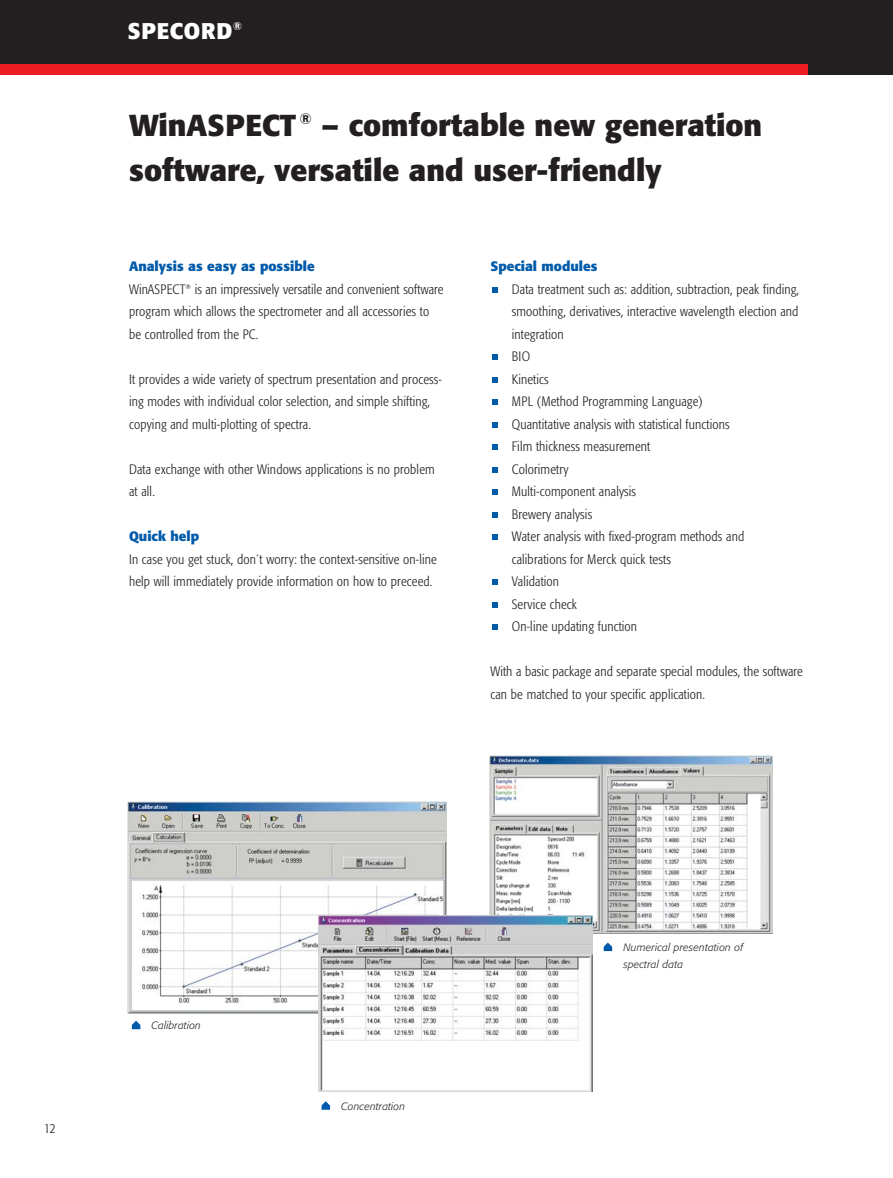
<style>
.page{position:relative;width:893px;height:1178px;background:#fff}
.page>*{position:absolute;margin:0;border:0;box-sizing:border-box;transform-origin:0 0}
.t1{font:700 30px/45px "Formata";color:#231f20}
.t2{font:700 22.5px "Formata";letter-spacing:.04em;color:#fff}
.t3{font:300 condensed 13.5px/22.5px "Formata";letter-spacing:.015em;color:#231f20}
.t4{font:700 13.5px "Formata";color:#005aaa}
.t5{font:italic 300 10.5px/16.5px "Formata";letter-spacing:.015em;color:#231f20}
.s1{font-weight:700;font-stretch:normal;color:#005aaa}
</style>
<div class="page">
<svg style="left:492px;top:625px;width:5px;height:5px"></svg>
<svg style="left:492px;top:602px;width:5px;height:5px"></svg>
<svg style="left:492px;top:580px;width:5px;height:5px"></svg>
<svg style="left:492px;top:535px;width:5px;height:5px"></svg>
<svg style="left:492px;top:512px;width:5px;height:5px"></svg>
<svg style="left:492px;top:490px;width:5px;height:5px"></svg>
<svg style="left:492px;top:467px;width:5px;height:5px"></svg>
<svg style="left:492px;top:445px;width:5px;height:5px"></svg>
<svg style="left:492px;top:422px;width:5px;height:5px"></svg>
<svg style="left:492px;top:400px;width:5px;height:5px"></svg>
<svg style="left:492px;top:377px;width:5px;height:5px"></svg>
<svg style="left:492px;top:355px;width:5px;height:5px"></svg>
<svg style="left:492px;top:287px;width:5px;height:5px"></svg>
<div style="left:0;top:0;width:892px;height:75px;background:#231f20"></div>
<div style="left:0;top:64px;width:808px;height:11px;background:#ed1c24"></div>
<img style="left:489px;top:756px;width:284px;height:177px">
<svg style="left:604px;top:942px;width:8px;height:9px"></svg>
<img style="left:128px;top:802px;width:319px;height:211px">
<svg style="left:132px;top:1021px;width:8px;height:8px"></svg>
<svg style="left:318px;top:1091px;width:274px;height:1px"></svg>
<img style="left:318px;top:915px;width:274px;height:176px">
<svg style="left:322px;top:1101px;width:8px;height:9px"></svg>
<h2 class="t2" style="left:128px;top:21px;width:116px">SPECORD<sup>®</sup></h2>
<h1 class="t1" style="left:129px;top:106px;width:635px">WinASPECT <sup>®</sup> – comfortable new generation software, versatile and user-friendly</h1>
<p class="t3" style="left:129px;top:256px;width:316px"><span class="s1">Analysis as easy as possible<br></span>WinASPECT<sup>®</sup> is an impressively versatile and convenient software program which allows the spectrometer and all accessories to be controlled from the PC.</p>
<p class="t3" style="left:129px;top:369px;width:314px">It provides a wide variety of spectrum presentation and process&shy;ing modes with individual color selection, and simple shifting, copying and multi-plotting of spectra.</p>
<p class="t3" style="left:129px;top:459px;width:307px">Data exchange with other Windows applications is no problem at all.</p>
<p class="t4" style="left:129px;top:531px;width:72px">Quick help</p>
<p class="t3" style="left:129px;top:549px;width:309px">In case you get stuck, don´t worry: the context-sensitive on-line help will immediately provide information on how to preceed.</p>
<p class="t4" style="left:490px;top:261px;width:108px">Special modules</p>
<p class="t3" style="left:512px;top:279px;width:289px">Data treatment such as: addition, subtraction, peak finding, smoothing, derivatives, interactive wavelength election and integration<br>BIO<br>Kinetics<br>MPL (Method Programming Language)<br>Quantitative analysis with statistical functions<br>Film thickness measurement<br>Colorimetry<br>Multi-component analysis<br>Brewery analysis<br>Water analysis with fixed-program methods and calibrations for Merck quick tests<br>Validation<br>Service check<br>On-line updating function</p>
<p class="t3" style="left:490px;top:661px;width:314px">With a basic package and separate special modules, the software can be matched to your specific application.</p>
<p class="t3" style="left:44px;top:1118px;width:13px">12</p>
<p class="t5" style="left:152px;top:1018px;width:51px">Calibration</p>
<p class="t5" style="left:341px;top:1098px;width:65px">Concentration</p>
<p class="t5" style="left:623px;top:940px;width:121px">Numerical presentation of spectral data</p>
</div>
